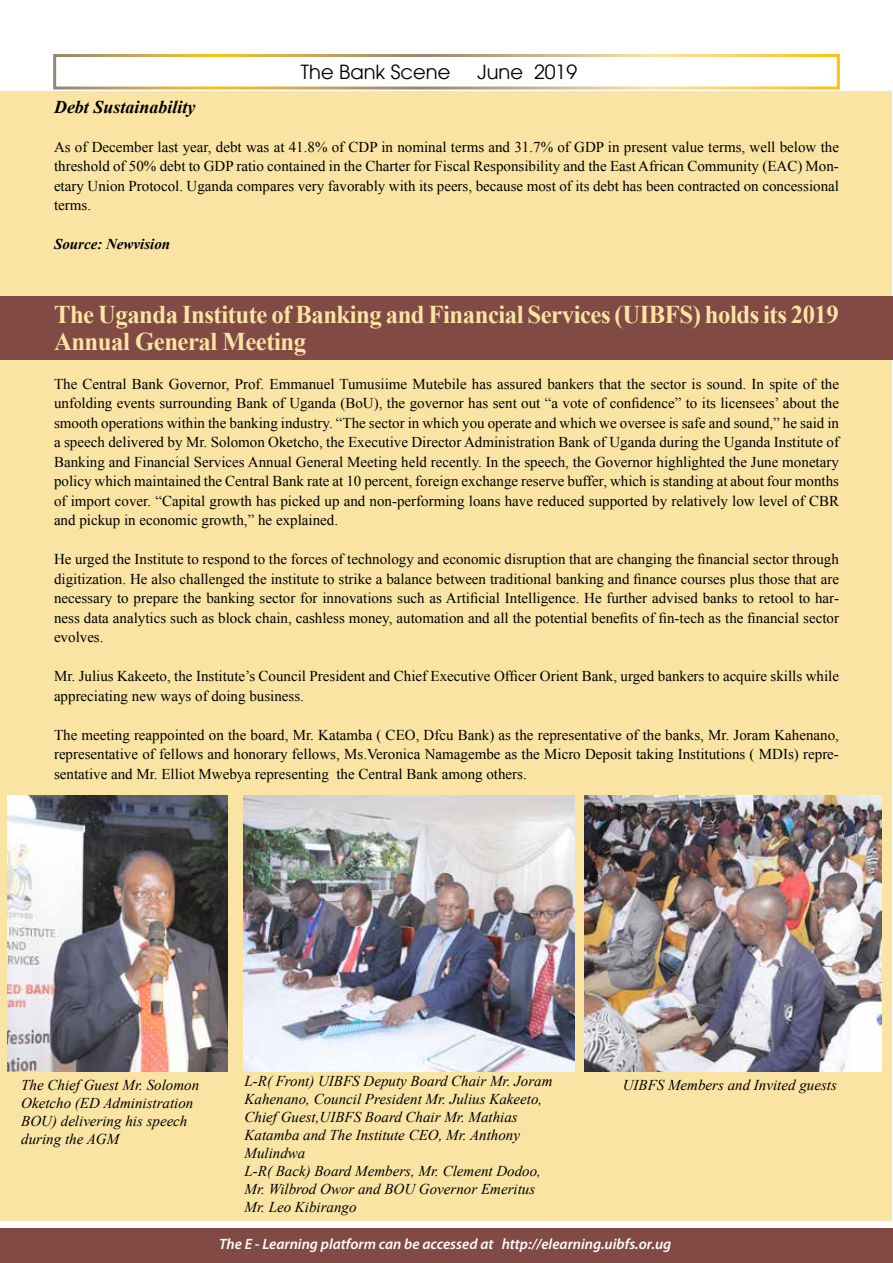
<style>
.page{position:relative;width:893px;height:1263px;background:#fff}
.page>*{position:absolute;margin:0;border:0;box-sizing:border-box;transform-origin:0 0}
.t1{font:700 25.5px/27px "Times New Roman";letter-spacing:-.02em;color:#fae4a3}
.t2{font:19.5px "Avant Garde";color:#000}
.t3{font:italic 700 18px "Times New Roman";color:#000}
.t4{font:15px/19.5px "Times New Roman";color:#000;text-align:justify}
.t5{font:italic 15px/18px "Times New Roman";color:#000}
.t6{font:italic 600 15px "Myriad Pro";color:#fff}
.t7{font:italic 700 15px "Times New Roman";color:#000}
</style>
<div class="page">
<div style="left:53px;top:54px;width:787px;height:36px;border:3px solid #fff"></div>
<div style="left:0;top:91px;width:891px;height:1130px;background:#fae4a3"></div>
<div style="left:0;top:1228px;width:893px;height:35px;background:#814a44"></div>
<div style="left:0;top:296px;width:893px;height:64px;background:#814a44"></div>
<img style="left:8px;top:796px;width:220px;height:275px">
<img style="left:243px;top:796px;width:331px;height:275px">
<img style="left:584px;top:796px;width:298px;height:275px">
<h2 class="t2" style="left:301px;top:61px;width:151px">The Bank Scene</h2>
<h2 class="t2" style="left:477px;top:61px;width:101px">June 2019</h2>
<p class="t3" style="left:54px;top:94px;width:143px">Debt Sustainability</p>
<p class="t4" style="left:54px;top:136px;width:786px">As of December last year, debt was at 41.8% of CDP in nominal terms and 31.7% of GDP in present value terms, well below the threshold of 50% debt to GDP ratio contained in the Charter for Fiscal Responsibility and the East African Community (EAC) Mon&shy;etary Union Protocol. Uganda compares very favorably with its peers, because most of its debt has been contracted on concessional terms.</p>
<p class="t7" style="left:54px;top:234px;width:118px">Source: Newvision</p>
<h1 class="t1" style="left:54px;top:300px;width:786px">The Uganda Institute of Banking and Financial Services (UIBFS) holds its 2019<br>Annual General Meeting</h1>
<p class="t4" style="left:54px;top:373px;width:786px">The Central Bank Governor, Prof. Emmanuel Tumusiime Mutebile has assured bankers that the sector is sound. In spite of the unfolding events surrounding Bank of Uganda (BoU), the governor has sent out “a vote of confidence” to its licensees’ about the smooth operations within the banking industry. “The sector in which you operate and which we oversee is safe and sound,” he said in a speech delivered by Mr. Solomon Oketcho, the Executive Director Administration Bank of Uganda during the Uganda Institute of Banking and Financial Services Annual General Meeting held recently. In the speech, the Governor highlighted the June monetary policy which maintained the Central Bank rate at 10 percent, foreign exchange reserve buffer, which is standing at about four months of import cover. “Capital growth has picked up and non-performing loans have reduced supported by relatively low level of CBR and pickup in economic growth,” he explained.</p>
<p class="t4" style="left:54px;top:549px;width:786px">He urged the Institute to respond to the forces of technology and economic disruption that are changing the financial sector through digitization. He also challenged the institute to strike a balance between traditional banking and finance courses plus those that are necessary to prepare the banking sector for innovations such as Artificial Intelligence. He further advised banks to retool to har&shy;ness data analytics such as block chain, cashless money, automation and all the potential benefits of fin-tech as the financial sector evolves.</p>
<p class="t4" style="left:54px;top:666px;width:786px">Mr. Julius Kakeeto, the Institute’s Council President and Chief Executive Officer Orient Bank, urged bankers to acquire skills while appreciating new ways of doing business.</p>
<p class="t4" style="left:54px;top:724px;width:786px">The meeting reappointed on the board, Mr. Katamba ( CEO, Dfcu Bank) as the representative of the banks, Mr. Joram Kahenano, representative of fellows and honorary fellows, Ms.Veronica Namagembe as the Micro Deposit taking Institutions ( MDIs) repre&shy;sentative and Mr. Elliot Mwebya representing the Central Bank among others.</p>
<p class="t5" style="left:21px;top:1076px;width:179px">The Chief Guest Mr. Solomon<br>Oketcho (ED Administration<br>BOU) delivering his speech during the AGM</p>
<p class="t5" style="left:244px;top:1072px;width:310px">L-R( Front) UIBFS Deputy Board Chair Mr. Joram Kahenano, Council President Mr. Julius Kakeeto, Chief Guest,UIBFS Board Chair Mr. Mathias Katamba and The Institute CEO, Mr. Anthony Mulindwa<br>L-R( Back) Board Members, Mr. Clement Dodoo, Mr. Wilbrod Owor and BOU Governor Emeritus Mr. Leo Kibirango</p>
<p class="t5" style="left:623px;top:1076px;width:216px">UIBFS Members and Invited guests</p>
<p class="t6" style="left:219px;top:1234px;width:454px">The E - Learning platform can be accessed at http://elearning.uibfs.or.ug</p>
</div>
